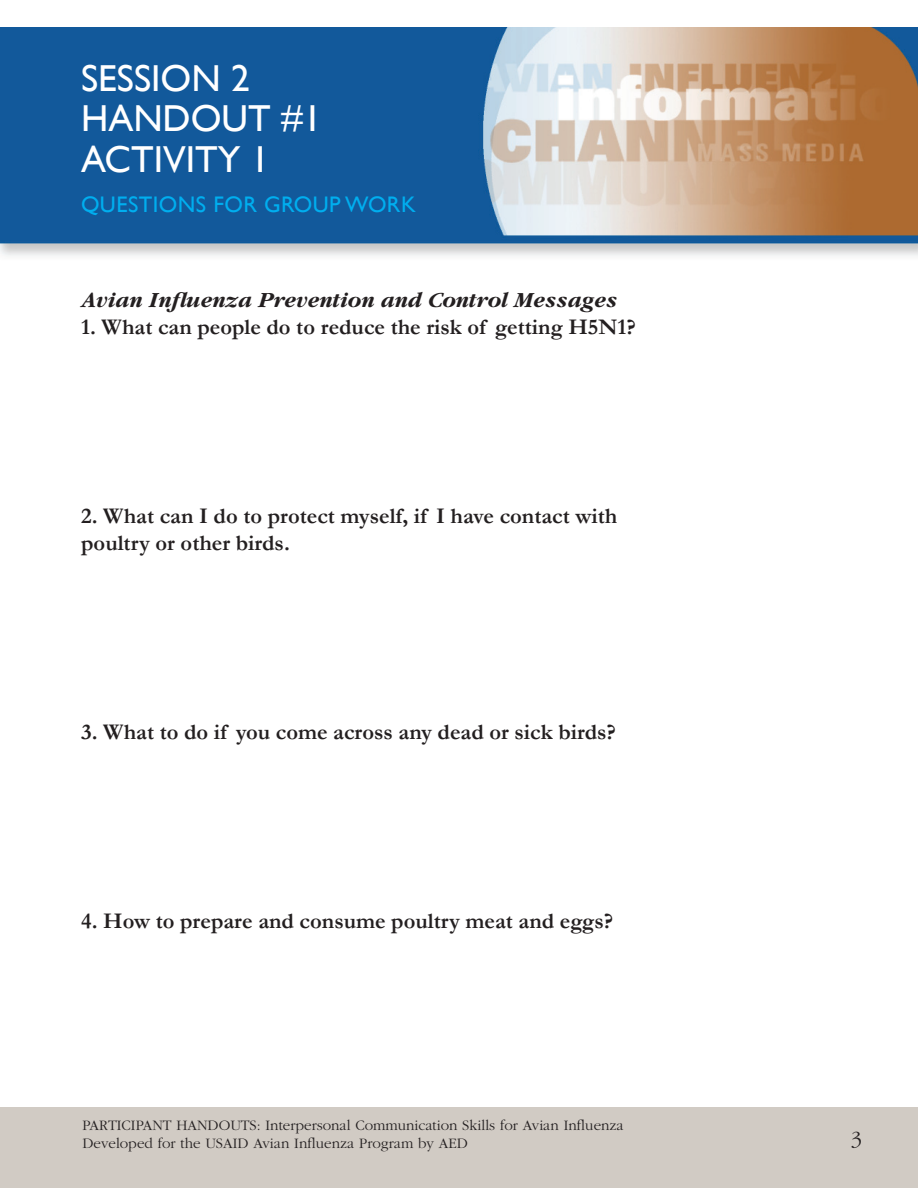
<style>
.page{position:relative;width:918px;height:1188px;background:#fff}
.page>*{position:absolute;margin:0;border:0;box-sizing:border-box;transform-origin:0 0}
.t1{font:37.5px/40.5px "Gill Sans";color:#fff}
.t2{font:700 22.5px/27px "Garamond";color:#231f20}
.t3{font:italic 700 22.5px "Garamond";color:#231f20}
.t4{font:22.5px "Gill Sans";letter-spacing:.02em;color:#00aeef}
.t5{font:300 22.5px "Garamond";color:#231f20}
.t6{font:300 15px/18px "Garamond";color:#231f20}
</style>
<div class="page">
<div style="left:0;top:1107px;width:918px;height:81px;background:#d1cbc4"></div>
<img style="left:0;top:27px;width:918px;height:229px">
<h1 class="t1" style="left:81px;top:58px;width:242px">SESSION 2<br>HANDOUT #1<br>ACTIVITY 1</h1>
<p class="t4" style="left:81px;top:192px;width:336px">QUESTIONS FOR GROUP WORK</p>
<p class="t3" style="left:81px;top:292px;width:537px">Avian Influenza Prevention and Control Messages</p>
<p class="t2" style="left:81px;top:314px;width:556px">1. What can people do to reduce the risk of getting H5N1?</p>
<p class="t2" style="left:81px;top:503px;width:537px">2. What can I do to protect myself, if I have contact with poultry or other birds.</p>
<p class="t2" style="left:81px;top:719px;width:536px">3. What to do if you come across any dead or sick birds?</p>
<p class="t2" style="left:81px;top:908px;width:533px">4. How to prepare and consume poultry meat and eggs?</p>
<p class="t6" style="left:82px;top:1118px;width:543px">PARTICIPANT HANDOUTS: Interpersonal Communication Skills for Avian Influenza</p>
<p class="t6" style="left:82px;top:1119px;width:387px">Facilitator Manual: SESSION 2<br>Developed for the USAID Avian Influenza Program by AED</p>
<p class="t5" style="left:851px;top:1130px;width:13px">3</p>
</div>
